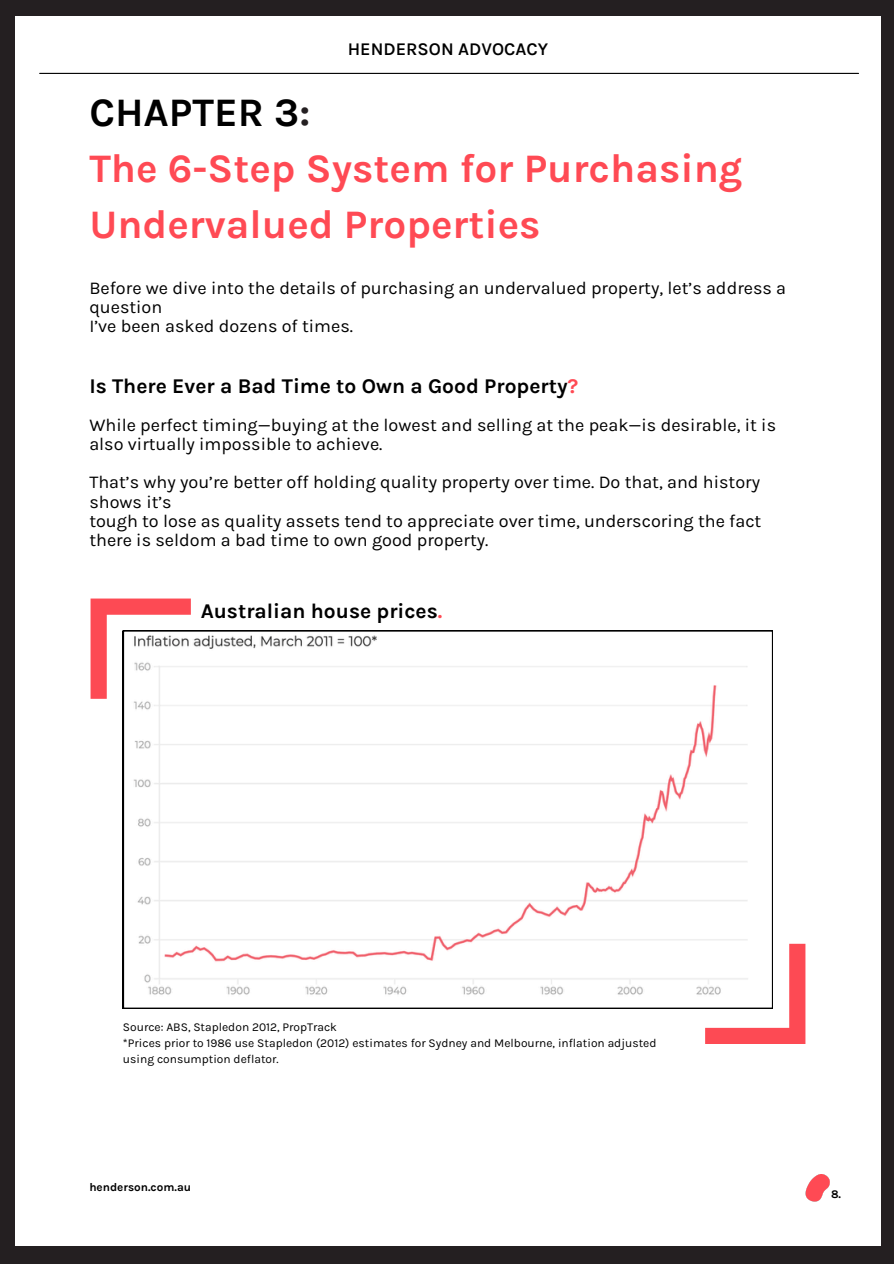
<style>
.page{position:relative;width:894px;height:1264px;background:#fff}
.page>*{position:absolute;margin:0;border:0;box-sizing:border-box;transform-origin:0 0}
.t1{font:700 40.5px/56.2px "Karla";color:#ff4a54}
.t2{font:700 21px "Karla";color:#000}
.t3{font:18px/19.2px "Karla";color:#000}
.t4{font:600 18px "Karla";color:#000}
.t5{font:12px/16px "Karla";color:#000}
.t6{font:700 11.7px "Karla";color:#000}
.s1{color:#000}
.s2{color:#241f21}
.s3{color:#ff4a54}
</style>
<div class="page">
<div style="left:0;top:0;width:893px;height:1263px;background:#241f21"></div>
<div style="left:15px;top:16px;width:865px;height:1230px;background:#fff"></div>
<img style="left:805px;top:1174px;width:25px;height:27px">
<hr style="left:40px;top:73px;width:818px;height:1px;background:#000">
<svg style="left:90px;top:598px;width:101px;height:100px"></svg>
<svg style="left:705px;top:943px;width:100px;height:101px"></svg>
<svg style="left:123px;top:630px;width:649px;height:378px"></svg>
<p class="t4" style="left:347px;top:38px;width:202px">HENDERSON ADVOCACY</p>
<h1 class="t1" style="left:89px;top:84px;width:654px"><span class="s1">CHAPTER 3</span><span class="s2">:<br></span>The 6-Step System for Purchasing<br>Undervalued Properties</h1>
<h2 class="t3" style="left:89px;top:278px;width:698px">Before we dive into the details of purchasing an undervalued property, let’s address a question<br>I’ve been asked dozens of times.</h2>
<h4 class="t2" style="left:89px;top:373px;width:490px">Is There Ever a Bad Time to Own a Good Property<span class="s3">?</span></h4>
<h4 class="t3" style="left:89px;top:415px;width:688px">While perfect timing—buying at the lowest and selling at the peak—is desirable, it is also virtually impossible to achieve.</h4>
<h2 class="t3" style="left:89px;top:473px;width:673px">That’s why you’re better off holding quality property over time. Do that, and history shows it’s<br>tough to lose as quality assets tend to appreciate over time, underscoring the fact there is seldom a bad time to own good property.</h2>
<p class="t2" style="left:201px;top:598px;width:243px">Australian house prices<span class="s3">.</span></p>
<p class="t5" style="left:123px;top:1019px;width:215px">Source: ABS, Stapledon 2012, PropTrack</p>
<h5 class="t5" style="left:123px;top:1035px;width:535px">*Prices prior to 1986 use Stapledon (2012) estimates for Sydney and Melbourne, inflation adjusted using consumption deflator.</h5>
<p class="t6" style="left:89px;top:1180px;width:103px">henderson.com.au</p>
<h5 class="t6" style="left:830px;top:1187px;width:12px">8.</h5>
</div>
